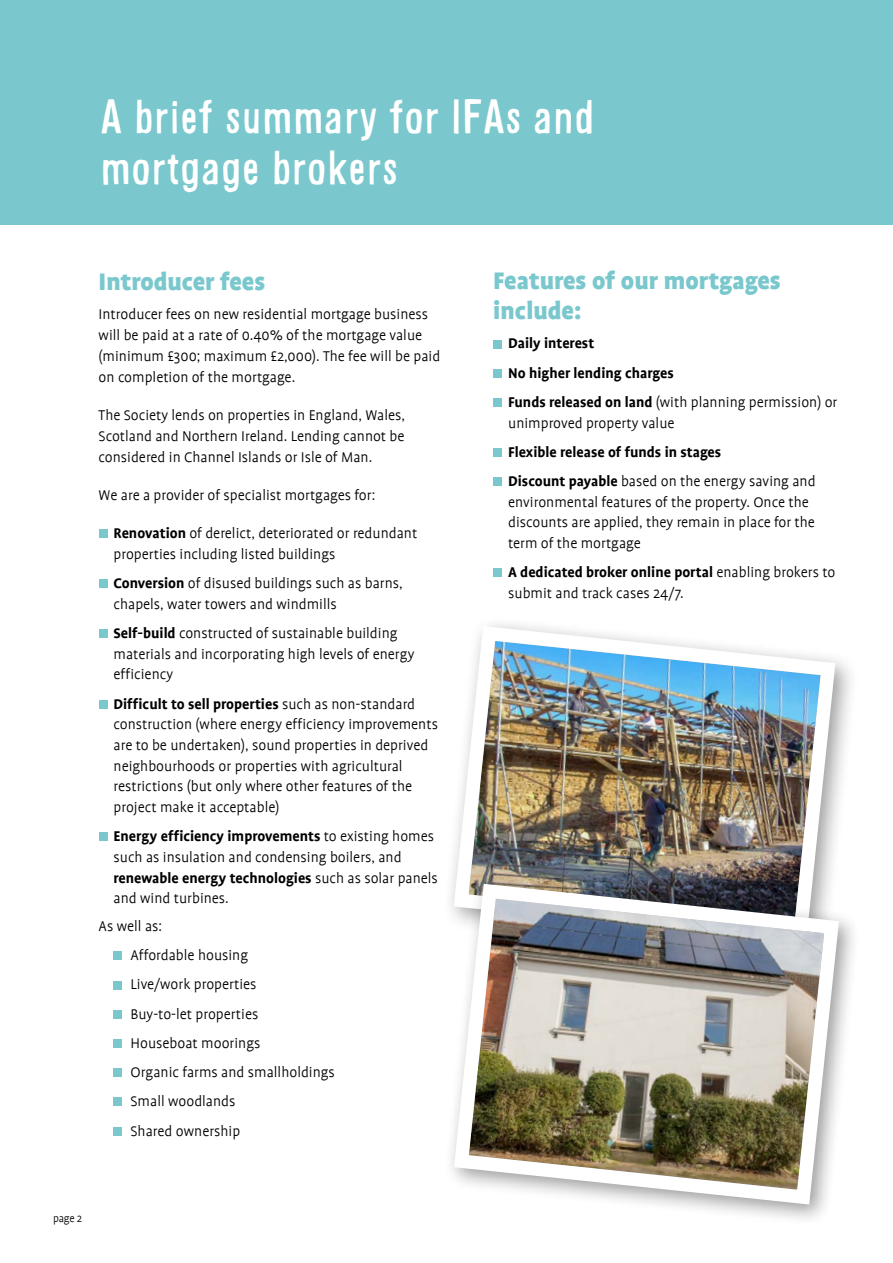
<style>
.page{position:relative;width:893px;height:1263px;background:#fff}
.page>*{position:absolute;margin:0;border:0;box-sizing:border-box;transform-origin:0 0}
.t1{font:45px/51px "Alsina Ultrajada";color:#fff}
.t2{font:900 27px/30px "Profile";color:#7ac8cd}
.t3{font:300 15.9px/20.7px "Profile";color:#000}
.t4{font:700 15.9px/29.2px "Profile";color:#000}
.t5{font:300 12px "Profile";color:#000}
.s1{font-weight:700}
.s2{font-weight:300}
</style>
<div class="page">
<div style="left:0;top:0;width:893px;height:225px;background:#7ac8cd"></div>
<div style="left:99px;top:529px;width:9px;height:9px;background:#7ac8cd"></div>
<div style="left:99px;top:579px;width:9px;height:9px;background:#7ac8cd"></div>
<div style="left:99px;top:629px;width:9px;height:9px;background:#7ac8cd"></div>
<div style="left:99px;top:700px;width:9px;height:8px;background:#7ac8cd"></div>
<div style="left:99px;top:832px;width:9px;height:9px;background:#7ac8cd"></div>
<div style="left:114px;top:951px;width:8px;height:9px;background:#7ac8cd"></div>
<div style="left:114px;top:980px;width:8px;height:9px;background:#7ac8cd"></div>
<div style="left:114px;top:1010px;width:8px;height:9px;background:#7ac8cd"></div>
<div style="left:114px;top:1039px;width:8px;height:9px;background:#7ac8cd"></div>
<div style="left:114px;top:1068px;width:8px;height:9px;background:#7ac8cd"></div>
<div style="left:114px;top:1097px;width:8px;height:9px;background:#7ac8cd"></div>
<div style="left:114px;top:1126px;width:8px;height:9px;background:#7ac8cd"></div>
<img style="left:453px;top:624px;width:390px;height:249px">
<div style="left:443px;top:873px;width:418px;height:353px;background:#000;opacity:.4"></div>
<img style="left:447px;top:876px;width:399px;height:336px">
<div style="left:493px;top:340px;width:9px;height:8px;background:#7ac8cd"></div>
<div style="left:493px;top:369px;width:9px;height:9px;background:#7ac8cd"></div>
<div style="left:493px;top:398px;width:9px;height:9px;background:#7ac8cd"></div>
<div style="left:493px;top:448px;width:9px;height:9px;background:#7ac8cd"></div>
<div style="left:493px;top:477px;width:9px;height:9px;background:#7ac8cd"></div>
<div style="left:493px;top:568px;width:9px;height:9px;background:#7ac8cd"></div>
<h1 class="t1" style="left:100px;top:90px;width:496px">A brief summary for IFAs and mortgage brokers</h1>
<h2 class="t2" style="left:99px;top:266px;width:168px">Introducer fees</h2>
<p class="t3" style="left:99px;top:304px;width:343px">Introducer fees on new residential mortgage business will be paid at a rate of 0.40% of the mortgage value (minimum £300; maximum £2,000). The fee will be paid on completion of the mortgage.</p>
<p class="t3" style="left:99px;top:405px;width:308px;text-align:justify">The Society lends on properties in England, Wales, Scotland and Northern Ireland. Lending cannot be considered in Channel Islands or Isle of Man.</p>
<p class="t3" style="left:99px;top:485px;width:278px">We are a provider of specialist mortgages for:</p>
<p class="t3" style="left:114px;top:523px;width:305px"><span class="s1">Renovation</span> of derelict, deteriorated or redundant properties including listed buildings</p>
<p class="t3" style="left:114px;top:573px;width:291px"><span class="s1">Conversion</span> of disused buildings such as barns, chapels, water towers and windmills</p>
<p class="t3" style="left:114px;top:623px;width:303px"><span class="s1">Self-build</span> constructed of sustainable building materials and incorporating high levels of energy efficiency</p>
<p class="t3" style="left:114px;top:693px;width:326px"><span class="s1">Difficult to sell properties</span> such as non-standard construction (where energy efficiency improvements are to be undertaken), sound properties in deprived neighbourhoods or properties with agricultural restrictions (but only where other features of the project make it acceptable)</p>
<p class="t3" style="left:114px;top:826px;width:326px"><span class="s1">Energy efficiency improvements</span> to existing homes such as insulation and condensing boilers, and <span class="s1">renewable energy technologies</span> such as solar panels and wind turbines.</p>
<p class="t3" style="left:131px;top:912px;width:206px;line-height:29.2px;text-indent:-32px">As well as:<br>Affordable housing<br>Live/work properties<br>Buy-to-let properties<br>Houseboat moorings<br>Organic farms and smallholdings<br>Small woodlands<br>Shared ownership</p>
<p class="t5" style="left:53px;top:1212px;width:30px">page 2</p>
<h2 class="t2" style="left:493px;top:265px;width:289px">Features of our mortgages include:</h2>
<p class="t4" style="left:508px;top:329px;width:331px">Daily interest<br>No higher lending charges<br>Funds released on land <span class="s2">(with planning permission) or</span></p>
<p class="t3" style="left:508px;top:412px;width:168px">unimproved property value</p>
<p class="t4" style="left:508px;top:437px;width:309px">Flexible release of funds in stages<br>Discount payable <span class="s2">based on the energy saving and</span></p>
<p class="t3" style="left:508px;top:492px;width:308px">environmental features of the property. Once the discounts are applied, they remain in place for the term of the mortgage</p>
<p class="t3" style="left:508px;top:562px;width:329px"><span class="s1">A dedicated broker online portal</span> enabling brokers to submit and track cases 24/7.</p>
</div>
